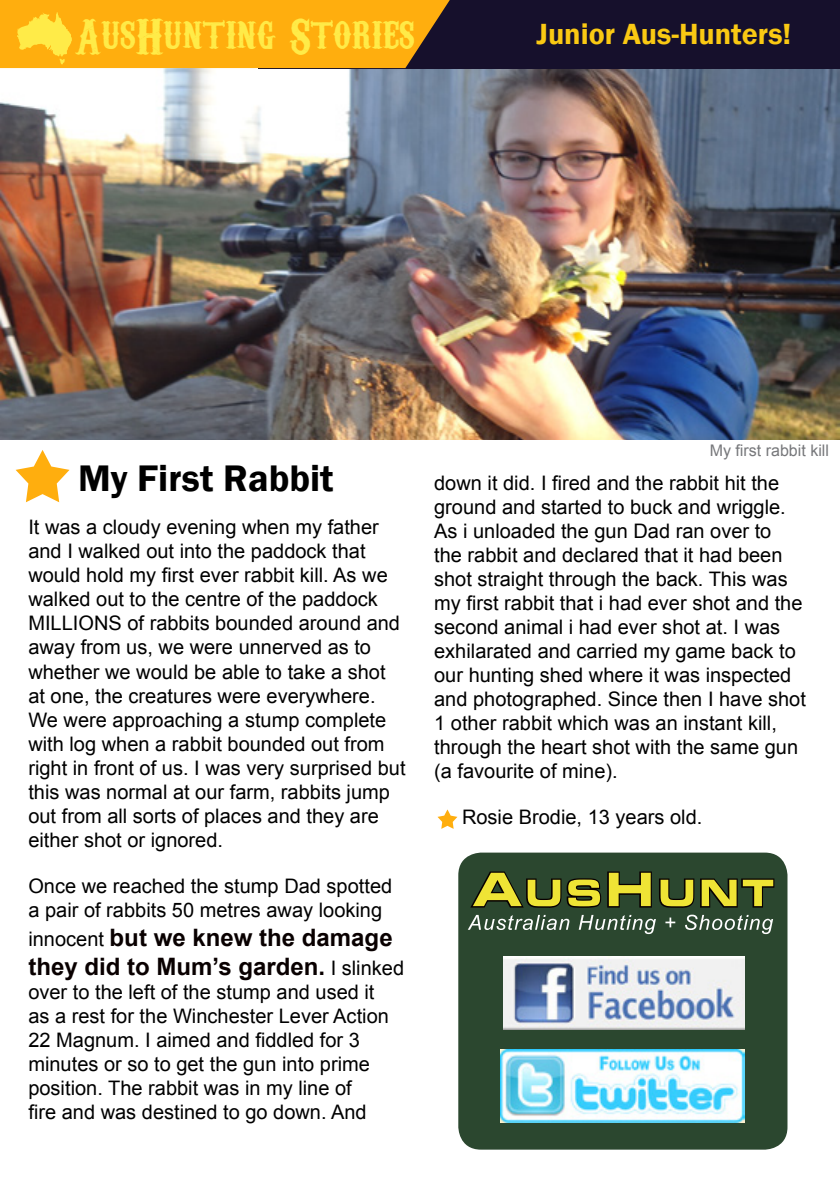
<style>
.page{position:relative;width:840px;height:1191px;background:#fff}
.page>*{position:absolute;margin:0;border:0;box-sizing:border-box;transform-origin:0 0}
.t1{font:48px "Carnivalee Freakshow";letter-spacing:.01em;color:#ffeb48}
.t2{font:600 38px "Franklin Gothic";color:#000}
.t3{font:600 30px "Franklin Gothic";color:#fac913}
.t4{font:700 24px/28.8px "Arial";color:#090000}
.t5{font:20px/24px "Arial";color:#000}
.t6{font:16px "Arial";color:#77787b}
.s1{font-weight:400;font-size:20px;color:#000}
</style>
<div class="page">
<img style="left:0;top:68px;width:839px;height:371px">
<div style="left:258px;top:0;width:581px;height:68px;background:#16102c"></div>
<svg style="left:0;top:0;width:449px;height:68px;background:#f3a912"></svg>
<div style="left:458px;top:852px;width:329px;height:297px;background:#2b472f;border-radius:23px"></div>
<img style="left:503px;top:956px;width:240px;height:74px">
<img style="left:500px;top:1049px;width:244px;height:73px">
<svg style="left:468px;top:871px;width:306px;height:63px"></svg>
<svg style="left:16px;top:450px;width:53px;height:52px"></svg>
<svg style="left:437px;top:809px;width:20px;height:20px"></svg>
<h1 class="t1" style="left:75px;top:6px;width:340px">AusHunting Stories</h1>
<h3 class="t3" style="left:536px;top:15px;width:256px">Junior Aus-Hunters!</h3>
<p class="t6" style="left:709px;top:440px;width:121px">My first rabbit kill</p>
<h2 class="t2" style="left:78px;top:455px;width:257px">My First Rabbit</h2>
<p class="t5" style="left:434px;top:471px;width:373px">down it did. I fired and the rabbit hit the ground and started to buck and wriggle.<br>As i unloaded the gun Dad ran over to<br>the rabbit and declared that it had been shot straight through the back. This was my first rabbit that i had ever shot and the second animal i had ever shot at. I was exhilarated and carried my game back to our hunting shed where it was inspected and photographed. Since then I have shot 1 other rabbit which was an instant kill, through the heart shot with the same gun (a favourite of mine).</p>
<p class="t5" style="left:462px;top:805px;width:242px">Rosie Brodie, 13 years old.</p>
<p class="t5" style="left:28px;top:515px;width:378px">It was a cloudy evening when my father and I walked out into the paddock that would hold my first ever rabbit kill. As we walked out to the centre of the paddock MILLIONS of rabbits bounded around and away from us, we were unnerved as to whether we would be able to take a shot at one, the creatures were everywhere.<br>We were approaching a stump complete with log when a rabbit bounded out from right in front of us. I was very surprised but this was normal at our farm, rabbits jump out from all sorts of places and they are either shot or ignored.</p>
<p class="t5" style="left:28px;top:874px;width:365px">Once we reached the stump Dad spotted a pair of rabbits 50 metres away looking</p>
<p class="t4" style="left:28px;top:924px;width:377px"><span class="s1">innocent</span> but we knew the damage they did to Mum’s garden. <span class="s1">I slinked</span></p>
<p class="t5" style="left:28px;top:980px;width:362px">over to the left of the stump and used it as a rest for the Winchester Lever Action 22 Magnum. I aimed and fiddled for 3 minutes or so to get the gun into prime position. The rabbit was in my line of<br>fire and was destined to go down. And</p>
</div>
